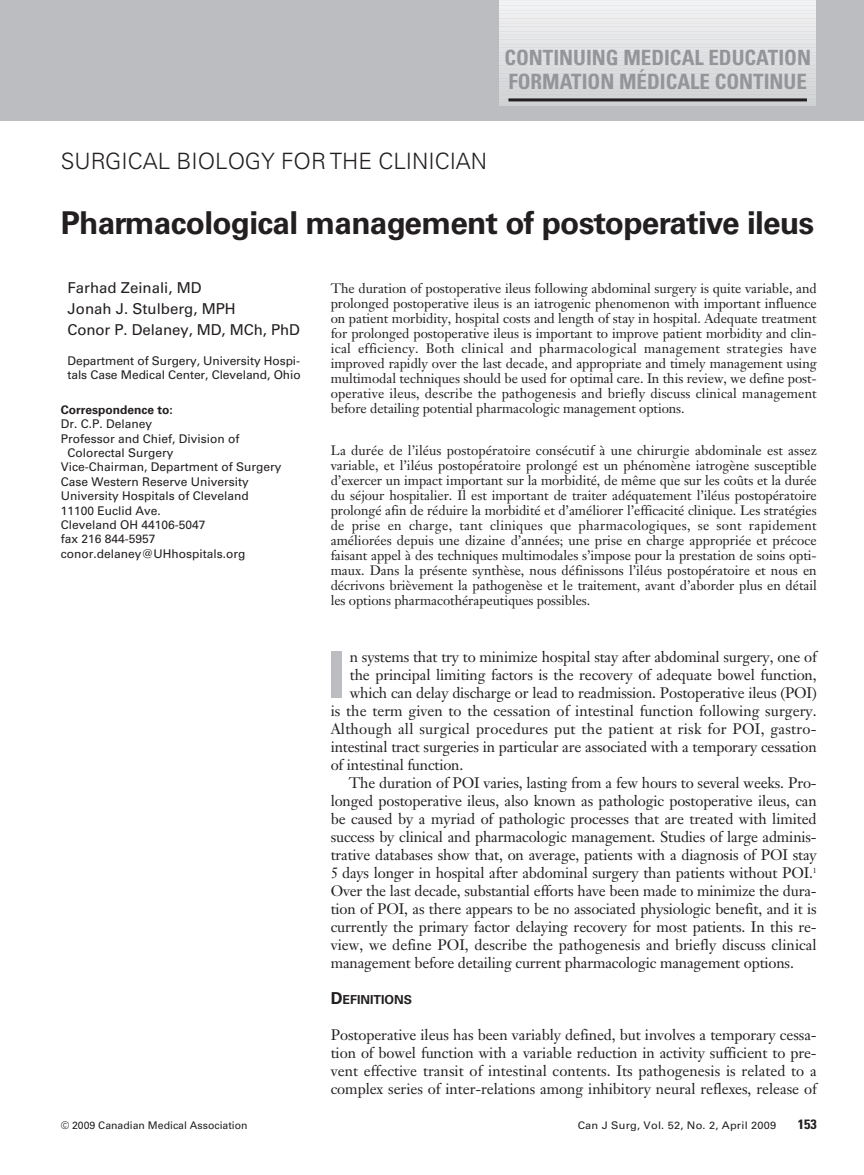
<style>
.page{position:relative;width:864px;height:1175px;background:#fff}
.page>*{position:absolute;margin:0;border:0;box-sizing:border-box;transform-origin:0 0}
.t1{font:700 64.65px "Univers";color:#bcbdc0}
.t2{font:700 31.5px "Univers";letter-spacing:-.02em;color:#231f20}
.t3{font:300 22.5px "Univers";color:#231f20}
.t4{font:700 condensed 21px/24px "Univers";color:#939598}
.t5{font:15px/18px "Janson Text";letter-spacing:-.01em;color:#231f20;text-align:justify}
.t6{font:15px "Janson Text";letter-spacing:.015em;color:#231f20}
.t7{font:15px/21px "Univers";color:#231f20}
.t8{font:13.5px/15px "Janson Text";letter-spacing:-.005em;color:#231f20;text-align:justify}
.t9{font:700 condensed 13.5px "Univers";color:#231f20;scale:1.05 1}
.t10{font:700 12.3px "Univers";color:#231f20}
.t11{font:12px/14.4px "Univers";color:#231f20}
.t12{font:700 12px "Univers";color:#231f20}
.t13{font:10.5px "Univers";color:#231f20}
.t14{font:10.5px "Univers";color:#231f20;scale:1.05 1}
.s1{font-size:16.5px}
</style>
<div class="page">
<div style="left:0;top:0;width:864px;height:120px;background:#bcbdc0"></div>
<div style="left:500px;top:101px;width:316px;height:5px;background:#d2d3d5"></div>
<svg style="left:500px;top:100px;width:316px;height:2px"></svg>
<hr style="left:500px;top:96px;width:316px;height:4px;background:#d4d5d7">
<hr style="left:500px;top:94px;width:316px;height:4px;background:#d4d5d7">
<hr style="left:500px;top:91px;width:316px;height:4px;background:#d5d6d8">
<hr style="left:500px;top:88px;width:316px;height:4px;background:#d6d7d9">
<hr style="left:500px;top:86px;width:316px;height:4px;background:#d7d8da">
<hr style="left:500px;top:83px;width:316px;height:4px;background:#d8d9db">
<hr style="left:500px;top:81px;width:316px;height:4px;background:#d8d9db">
<hr style="left:500px;top:78px;width:316px;height:4px;background:#d9dadc">
<hr style="left:500px;top:75px;width:316px;height:4px;background:#dadbdd">
<hr style="left:500px;top:73px;width:316px;height:4px;background:#dbdcde">
<hr style="left:500px;top:70px;width:316px;height:4px;background:#dcdddf">
<div style="left:500px;top:67px;width:316px;height:5px;background:#dcdddf"></div>
<hr style="left:500px;top:65px;width:316px;height:4px;background:#dddee0">
<hr style="left:500px;top:62px;width:316px;height:4px;background:#dedfe1">
<hr style="left:500px;top:60px;width:316px;height:4px;background:#dfe0e2">
<hr style="left:500px;top:57px;width:316px;height:4px;background:#e0e1e3">
<hr style="left:500px;top:54px;width:316px;height:4px;background:#e1e2e4">
<hr style="left:500px;top:52px;width:316px;height:4px;background:#e1e2e4">
<hr style="left:500px;top:49px;width:316px;height:4px;background:#e2e3e5">
<hr style="left:500px;top:47px;width:316px;height:4px;background:#e3e4e6">
<hr style="left:500px;top:44px;width:316px;height:4px;background:#e4e5e7">
<hr style="left:500px;top:41px;width:316px;height:4px;background:#e5e6e8">
<hr style="left:500px;top:39px;width:316px;height:4px;background:#e6e7e9">
<hr style="left:500px;top:36px;width:316px;height:4px;background:#e7e8e9">
<div style="left:500px;top:33px;width:316px;height:5px;background:#e8e9ea"></div>
<hr style="left:500px;top:31px;width:316px;height:4px;background:#e9eaeb">
<hr style="left:500px;top:28px;width:316px;height:4px;background:#eaebec">
<hr style="left:500px;top:26px;width:316px;height:4px;background:#ebebed">
<hr style="left:500px;top:23px;width:316px;height:4px;background:#ececee">
<div style="left:500px;top:20px;width:316px;height:5px;background:#ededee"></div>
<hr style="left:500px;top:18px;width:316px;height:4px;background:#eeeeef">
<hr style="left:500px;top:15px;width:316px;height:4px;background:#efeff0">
<hr style="left:500px;top:13px;width:316px;height:4px;background:#f0f0f1">
<hr style="left:500px;top:10px;width:316px;height:4px;background:#f0f1f2">
<hr style="left:500px;top:7px;width:316px;height:4px;background:#f1f2f3">
<hr style="left:500px;top:5px;width:316px;height:4px;background:#f2f3f4">
<hr style="left:500px;top:2px;width:316px;height:4px;background:#ecedee">
<hr style="left:500px;top:0;width:316px;height:4px;background:#f4f5f5">
<hr style="left:508px;top:98px;width:299px;height:3px;background:#231f20">
<h3 class="t4" style="left:504px;top:48px;width:308px">CONTINUING MEDICAL EDUCATION<br>FORMATION MÉDICALE CONTINUE</h3>
<h3 class="t3" style="left:61px;top:152px;width:428px">SURGICAL BIOLOGY FOR THE CLINICIAN</h3>
<h2 class="t2" style="left:61px;top:211px;width:755px">Pharmacological management of postoperative ileus</h2>
<p class="t7" style="left:68px;top:279px;width:234px">Farhad Zeinali, MD<br>Jonah J. Stulberg, MPH<br>Conor P. Delaney, MD, MCh, PhD</p>
<p class="t11" style="left:68px;top:354px;width:235px">Department of Surgery, University Hospi&shy;tals Case Medical Center, Cleveland, Ohio</p>
<p class="t12" style="left:61px;top:405px;width:113px">Correspondence to:</p>
<p class="t11" style="left:61px;top:418px;width:93px">Dr. C.P. Delaney</p>
<p class="t11" style="left:61px;top:432px;width:180px">Professor and Chief, Division of</p>
<p class="t11" style="left:67px;top:446px;width:108px">Colorectal Surgery</p>
<p class="t11" style="left:61px;top:461px;width:222px">Vice-Chairman, Department of Surgery</p>
<p class="t11" style="left:61px;top:475px;width:190px">Case Western Reserve University</p>
<p class="t11" style="left:61px;top:490px;width:190px">University Hospitals of Cleveland</p>
<p class="t11" style="left:61px;top:504px;width:102px">11100 Euclid Ave.</p>
<p class="t11" style="left:61px;top:518px;width:146px">Cleveland OH 44106-5047</p>
<p class="t11" style="left:61px;top:533px;width:96px">fax 216 844-5957</p>
<p class="t11" style="left:61px;top:547px;width:186px">conor.delaney@UHhospitals.org</p>
<p class="t8" style="left:331px;top:282px;width:488px">The duration of postoperative ileus following abdominal surgery is quite variable, and prolonged postoperative ileus is an iatrogenic phenomenon with important influence on patient morbidity, hospital costs and length of stay in hospital. Adequate treatment for prolonged postoperative ileus is important to improve patient morbidity and clin&shy;ical efficiency. Both clinical and pharmacological management strategies have improved rapidly over the last decade, and appropriate and timely management using multimodal techniques should be used for optimal care. In this review, we define post&shy;operative ileus, describe the pathogenesis and briefly discuss clinical management before detailing potential pharmacologic management options.</p>
<p class="t8" style="left:331px;top:444px;width:488px">La durée de l’iléus postopératoire consécutif à une chirurgie abdominale est assez variable, et l’iléus postopératoire prolongé est un phénomène iatrogène susceptible d’exercer un impact important sur la morbidité, de même que sur les coûts et la durée du séjour hospitalier. Il est important de traiter adéquatement l’iléus postopératoire prolongé afin de réduire la morbidité et d’améliorer l’efficacité clinique. Les stratégies de prise en charge, tant cliniques que pharmacologiques, se sont rapidement améliorées depuis une dizaine d’années; une prise en charge appropriée et précoce faisant appel à des techniques multimodales s’impose pour la prestation de soins opti&shy;maux. Dans la présente synthèse, nous définissons l’iléus postopératoire et nous en décrivons brièvement la pathogenèse et le traitement, avant d’aborder plus en détail les options pharmacothérapeutiques possibles.</p>
<h1 class="t1" style="left:328px;top:651px;width:19px">I</h1>
<p class="t5" style="left:350px;top:649px;width:468px">n systems that try to minimize hospital stay after abdominal surgery, one of</p>
<p class="t5" style="left:350px;top:667px;width:468px">the principal limiting factors is the recovery of adequate bowel function,</p>
<p class="t5" style="left:350px;top:685px;width:468px">which can delay discharge or lead to readmission. Postoperative ileus (POI)</p>
<p class="t5" style="left:331px;top:703px;width:488px">is the term given to the cessation of intestinal function following surgery.</p>
<p class="t6" style="left:331px;top:722px;width:487px">Although all surgical procedures put the patient at risk for POI, gastro-</p>
<p class="t5" style="left:331px;top:739px;width:488px">intestinal tract surgeries in particular are associated with a temporary cessation</p>
<p class="t5" style="left:331px;top:757px;width:134px">of intestinal function.</p>
<p class="t5" style="left:349px;top:775px;width:470px">The duration of POI varies, lasting from a few hours to several weeks. Pro-</p>
<p class="t5" style="left:331px;top:793px;width:488px">longed postoperative ileus, also known as pathologic postoperative ileus, can</p>
<p class="t5" style="left:331px;top:811px;width:487px">be caused by a myriad of pathologic processes that are treated with limited</p>
<p class="t5" style="left:331px;top:829px;width:488px">success by clinical and pharmacologic management. Studies of large adminis-</p>
<p class="t5" style="left:331px;top:847px;width:488px">trative databases show that, on average, patients with a diagnosis of POI stay</p>
<p class="t5" style="left:331px;top:865px;width:488px">5 days longer in hospital after abdominal surgery than patients without POI.<sup>1</sup></p>
<p class="t5" style="left:331px;top:883px;width:488px">Over the last decade, substantial efforts have been made to minimize the dura-</p>
<p class="t5" style="left:331px;top:901px;width:488px">tion of POI, as there appears to be no associated physiologic benefit, and it is</p>
<p class="t5" style="left:331px;top:919px;width:488px">currently the primary factor delaying recovery for most patients. In this re-</p>
<p class="t5" style="left:331px;top:937px;width:488px">view, we define POI, describe the pathogenesis and briefly discuss clinical</p>
<p class="t5" style="left:331px;top:955px;width:465px">management before detailing current pharmacologic management options.</p>
<p class="t10" style="left:331px;top:995px;width:83px"><span class="s1">D</span>EFINITIONS</p>
<p class="t5" style="left:331px;top:1027px;width:488px">Postoperative ileus has been variably defined, but involves a temporary cessa&shy;tion of bowel function with a variable reduction in activity sufficient to pre&shy;vent effective transit of intestinal contents. Its pathogenesis is related to a complex series of inter-relations among inhibitory neural reflexes, release of</p>
<p class="t13" style="left:61px;top:1121px;width:188px">© 2009 Canadian Medical Association</p>
<p class="t14" style="left:578px;top:1121px;width:191px">Can J Surg, Vol. 52, No. 2, April 2009</p>
<p class="t9" style="left:798px;top:1119px;width:20px">153</p>
</div>
